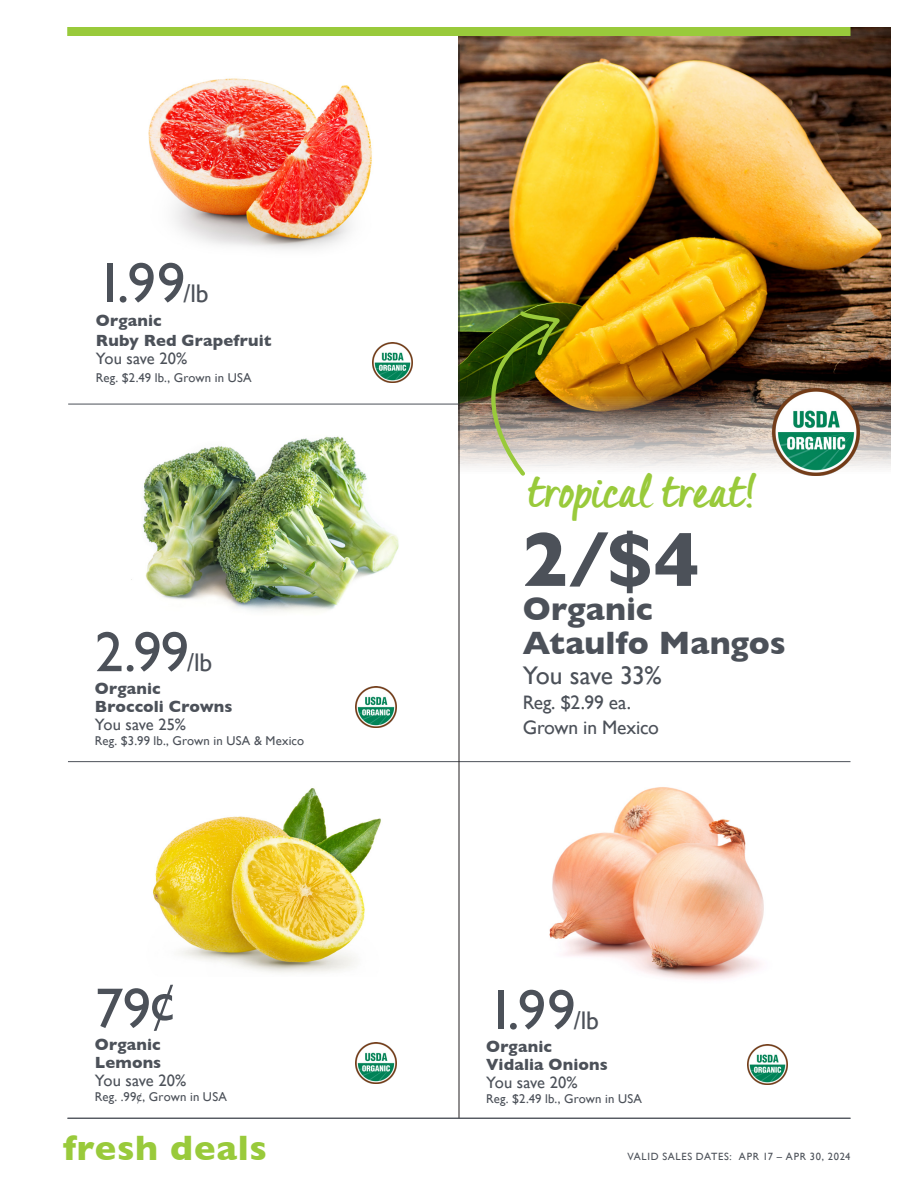
<style>
.page{position:relative;width:918px;height:1188px;background:#fff}
.page>*{position:absolute;margin:0;border:0;box-sizing:border-box;transform-origin:0 0}
.t1{font:800 78px "Gill Sans";color:#4c5159}
.t2{font:57px "Gill Sans";color:#4c5159}
.t3{font:700 46.5px "Quintus";letter-spacing:.01em;color:#99ca3b}
.t4{font:800 36px "Gill Sans";letter-spacing:.02em;color:#99ca3b}
.t5{font:800 33px/33.8px "Gill Sans";color:#4c5159}
.t6{font:25.5px "Gill Sans";letter-spacing:-.01em;color:#4c5159}
.t7{font:19.5px/25.2px "Gill Sans";letter-spacing:-.005em;color:#4c5159}
.t8{font:800 16.5px/18px "Gill Sans";letter-spacing:.005em;color:#4c5159}
.t9{font:16.5px "Gill Sans";letter-spacing:-.005em;color:#4c5159}
.t10{font:12.75px "Gill Sans";letter-spacing:.02em;color:#4c5159}
.t11{font:10.5px "Gill Sans";letter-spacing:.065em;color:#4c5159}
</style>
<div class="page">
<img style="left:459px;top:27px;width:432px;height:441px">
<svg style="left:420px;top:360px;width:442px;height:271px"></svg>
<img style="left:442px;top:307px;width:123px;height:171px">
<hr style="left:68px;top:404px;width:391px;height:1px;background:#4c5159">
<hr style="left:68px;top:761px;width:782px;height:1px;background:#4c5159">
<hr style="left:459px;top:44px;width:1px;height:1074px;background:#231f20">
<div style="left:68px;top:27px;width:782px;height:9px;background:#99ca3b"></div>
<img style="left:148px;top:78px;width:224px;height:171px">
<img style="left:372px;top:342px;width:41px;height:41px">
<hr style="left:68px;top:1118px;width:782px;height:1px;background:#4c5159">
<img style="left:356px;top:1043px;width:40px;height:40px">
<img style="left:153px;top:788px;width:228px;height:185px">
<img style="left:747px;top:1044px;width:41px;height:41px">
<img style="left:549px;top:787px;width:215px;height:193px">
<img style="left:356px;top:687px;width:40px;height:40px">
<img style="left:131px;top:417px;width:300px;height:203px">
<h2 class="t2" style="left:96px;top:250px;width:91px">1.99</h2>
<h3 class="t6" style="left:184px;top:279px;width:26px">/lb</h3>
<p class="t8" style="left:96px;top:311px;width:177px;line-height:19.8px">Organic<br>Ruby Red Grapefruit</p>
<p class="t9" style="left:96px;top:349px;width:93px">You save 20%</p>
<p class="t10" style="left:96px;top:371px;width:157px">Reg. $2.49 lb., Grown in USA</p>
<h2 class="t2" style="left:95px;top:619px;width:96px">2.99</h2>
<h3 class="t6" style="left:187px;top:648px;width:26px">/lb</h3>
<p class="t8" style="left:95px;top:679px;width:139px">Organic<br>Broccoli Crowns</p>
<p class="t9" style="left:95px;top:715px;width:92px">You save 25%</p>
<p class="t10" style="left:95px;top:733px;width:211px">Reg. $3.99 lb., Grown in USA &amp; Mexico</p>
<h2 class="t2" style="left:95px;top:975px;width:81px">79¢</h2>
<p class="t8" style="left:95px;top:1035px;width:68px">Organic<br>Lemons</p>
<p class="t9" style="left:95px;top:1071px;width:93px">You save 20%</p>
<p class="t10" style="left:95px;top:1089px;width:133px">Reg. .99¢, Grown in USA</p>
<h3 class="t4" style="left:63px;top:1127px;width:205px">fresh deals</h3>
<h3 class="t3" style="left:529px;top:455px;width:228px">tropical treat!</h3>
<h1 class="t1" style="left:522px;top:514px;width:180px">2/$4</h1>
<h3 class="t5" style="left:523px;top:592px;width:265px">Organic<br>Ataulfo Mangos</h3>
<h3 class="t6" style="left:523px;top:661px;width:141px">You save 33%</h3>
<h3 class="t7" style="left:523px;top:690px;width:138px">Reg. $2.99 ea.<br>Grown in Mexico</h3>
<h2 class="t2" style="left:486px;top:977px;width:91px">1.99</h2>
<h3 class="t6" style="left:574px;top:1006px;width:26px">/lb</h3>
<p class="t8" style="left:486px;top:1037px;width:123px">Organic<br>Vidalia Onions</p>
<p class="t9" style="left:486px;top:1072px;width:93px">You save 20%</p>
<p class="t10" style="left:486px;top:1091px;width:157px">Reg. $2.49 lb., Grown in USA</p>
<p class="t11" style="left:627px;top:1150px;width:225px">VALID SALES DATES: APR 17 – APR 30, 2024</p>
</div>
